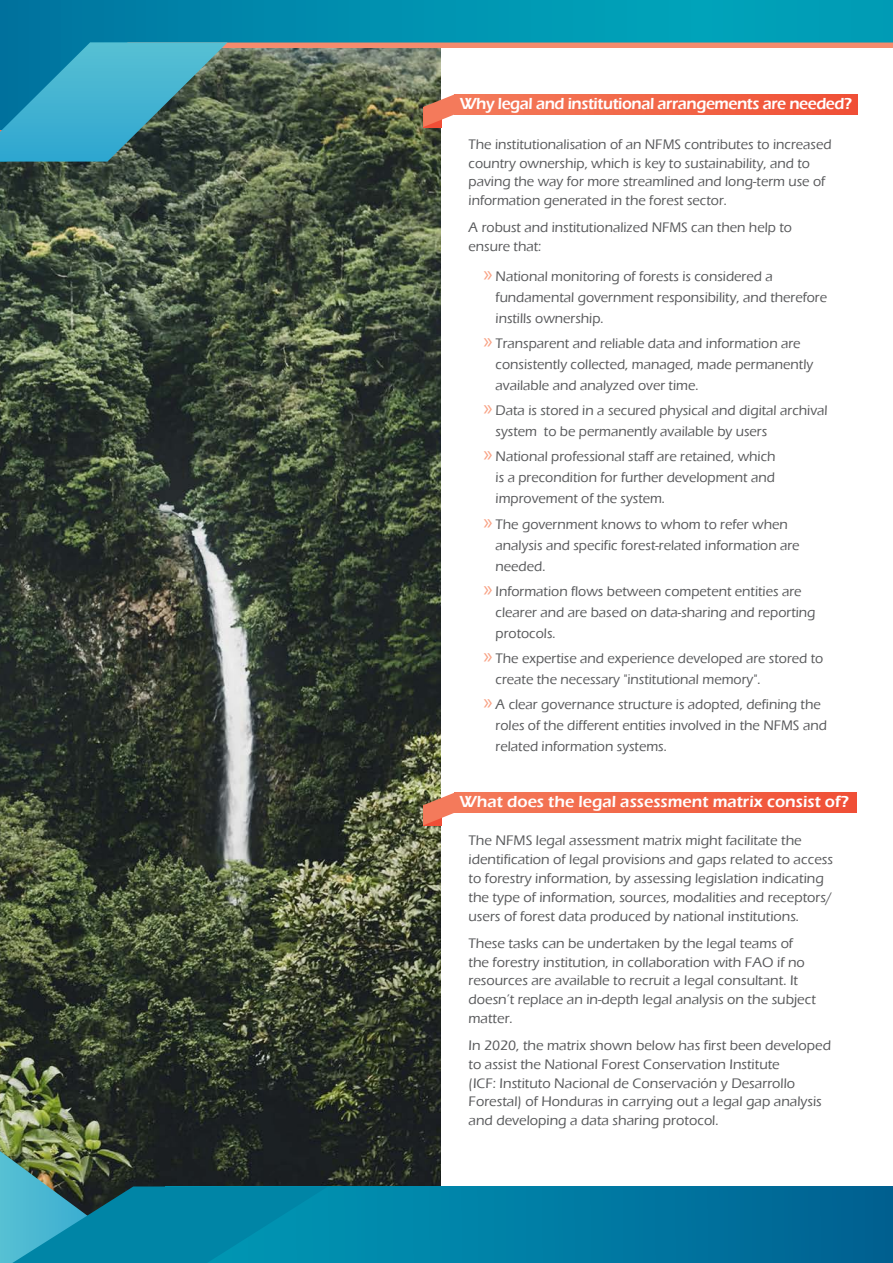
<style>
.page{position:relative;width:893px;height:1263px;background:#fff}
.page>*{position:absolute;margin:0;border:0;box-sizing:border-box;transform-origin:0 0}
.t1{font:600 16.5px "Eras ITC";letter-spacing:-.025em;color:#fff}
.t2{font:600 16.5px "Eras ITC";color:#fff}
.t3{font:500 14.25px/18.8px "Eras ITC";color:#58595b}
.s1{font-family:"Myriad Pro";font-weight:400;font-size:22.5px;color:#f8a285}
</style>
<div class="page">
<img style="left:0;top:162px;width:441px;height:1025px">
<svg style="left:328px;top:1187px;width:565px;height:76px"></svg>
<svg style="left:0;top:1151px;width:328px;height:112px"></svg>
<svg style="left:0;top:0;width:893px;height:162px"></svg>
<svg style="left:0;top:42px;width:228px;height:120px"></svg>
<div style="left:454px;top:793px;width:402px;height:20px;background:linear-gradient(to right,#f47b5b,#f05035)"></div>
<svg style="left:423px;top:793px;width:31px;height:32px"></svg>
<div style="left:455px;top:94px;width:402px;height:20px;background:linear-gradient(to right,#f47b5a,#f05035)"></div>
<svg style="left:423px;top:94px;width:32px;height:33px"></svg>
<p class="t1" style="left:460px;top:94px;width:394px">Why legal and institutional arrangements are needed?</p>
<p class="t3" style="left:469px;top:135px;width:364px">The institutionalisation of an NFMS contributes to increased country ownership, which is key to sustainability, and to paving the way for more streamlined and long-term use of information generated in the forest sector.</p>
<p class="t3" style="left:469px;top:218px;width:325px">A robust and institutionalized NFMS can then help to ensure that:</p>
<p class="t3" style="left:496px;top:265px;width:333px;line-height:21px;text-indent:-12px"><span class="s1">»</span> National monitoring of forests is considered a fundamental government responsibility, and therefore instills ownership.</p>
<p class="t3" style="left:496px;top:333px;width:319px;line-height:21px;text-indent:-12px"><span class="s1">»</span> Transparent and reliable data and information are consistently collected, managed, made permanently available and analyzed over time.</p>
<p class="t3" style="left:496px;top:400px;width:334px;line-height:21px;text-indent:-12px"><span class="s1">»</span> Data is stored in a secured physical and digital archival system to be permanently available by users</p>
<p class="t3" style="left:496px;top:446px;width:282px;line-height:21px;text-align:justify;text-indent:-12px"><span class="s1">»</span> National professional staff are retained, which is a precondition for further development and improvement of the system.</p>
<p class="t3" style="left:496px;top:513px;width:306px;line-height:21px;text-indent:-12px"><span class="s1">»</span> The government knows to whom to refer when analysis and specific forest-related information are needed.</p>
<p class="t3" style="left:496px;top:581px;width:321px;line-height:21px;text-indent:-12px"><span class="s1">»</span> Information flows between competent entities are clearer and are based on data-sharing and reporting protocols.</p>
<p class="t3" style="left:496px;top:648px;width:329px;line-height:21px;text-indent:-12px"><span class="s1">»</span> The expertise and experience developed are stored to create the necessary "institutional memory".</p>
<p class="t3" style="left:496px;top:694px;width:333px;line-height:21px;text-indent:-12px"><span class="s1">»</span> A clear governance structure is adopted, defining the roles of the different entities involved in the NFMS and related information systems.</p>
<p class="t2" style="left:460px;top:792px;width:391px">What does the legal assessment matrix consist of?</p>
<p class="t3" style="left:468px;top:831px;width:366px">The NFMS legal assessment matrix might facilitate the identification of legal provisions and gaps related to access to forestry information, by assessing legislation indicating the type of information, sources, modalities and receptors/ users of forest data produced by national institutions.</p>
<p class="t3" style="left:468px;top:934px;width:349px">These tasks can be undertaken by the legal teams of the forestry institution, in collaboration with FAO if no resources are available to recruit a legal consultant. It doesn’t replace an in-depth legal analysis on the subject matter.</p>
<p class="t3" style="left:468px;top:1036px;width:364px">In 2020, the matrix shown below has first been developed to assist the National Forest Conservation Institute<br>(ICF: Instituto Nacional de Conservación y Desarrollo Forestal) of Honduras in carrying out a legal gap analysis and developing a data sharing protocol.</p>
</div>
